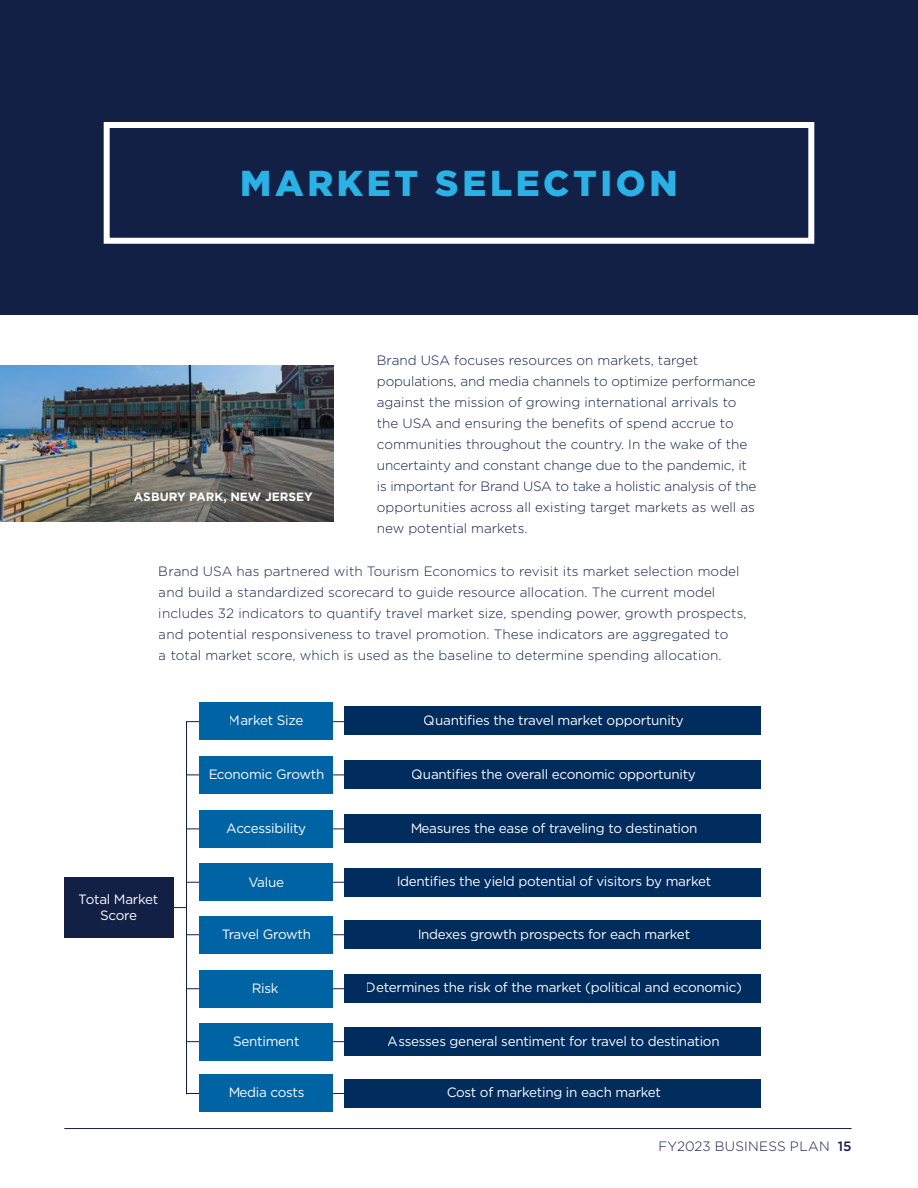
<style>
.page{position:relative;width:918px;height:1188px;background:#fff}
.page>*{position:absolute;margin:0;border:0;box-sizing:border-box;transform-origin:0 0}
.Header_-_Align_Cente{font:900 36px "Gotham";letter-spacing:.1em;color:#2ab1e6}
.Body_Text_-_Align_Le{font:300 13.5px/21px "Gotham";color:#122046}
.t1{font:13.5px/16.2px "Gotham";letter-spacing:-.02em;color:#fff;text-align:center}
.Body_Text_-_Align_Le-2{font:300 13.5px "Gotham";letter-spacing:.02em;color:#122046}
.t2{font:13.5px "Gotham";letter-spacing:-.04em;color:#fff}
.t3{font:700 12px "Gotham";color:#fff}
.s1{font-weight:500}
</style>
<div class="page">
<img style="left:0;top:366px;width:333px;height:156px">
<hr style="left:129px;top:907px;width:58px;height:1px;background:#122046">
<svg style="left:186px;top:721px;width:207px;height:374px"></svg>
<hr style="left:186px;top:775px;width:171px;height:1px;background:#122046">
<hr style="left:186px;top:829px;width:171px;height:1px;background:#122046">
<hr style="left:186px;top:882px;width:171px;height:1px;background:#122046">
<hr style="left:186px;top:934px;width:171px;height:1px;background:#122046">
<hr style="left:186px;top:988px;width:171px;height:1px;background:#122046">
<hr style="left:186px;top:1041px;width:171px;height:1px;background:#122046">
<hr style="left:186px;top:1093px;width:177px;height:1px;background:#122046">
<div style="left:345px;top:707px;width:416px;height:28px;background:#002c5e"></div>
<div style="left:345px;top:815px;width:416px;height:28px;background:#002c5e"></div>
<div style="left:345px;top:868px;width:416px;height:28px;background:#002c5e"></div>
<div style="left:345px;top:921px;width:416px;height:28px;background:#002c5e"></div>
<div style="left:345px;top:975px;width:416px;height:28px;background:#002c5e"></div>
<div style="left:345px;top:1028px;width:416px;height:28px;background:#002c5e"></div>
<div style="left:345px;top:1079px;width:416px;height:29px;background:#002c5e"></div>
<div style="left:345px;top:761px;width:416px;height:28px;background:#002c5e"></div>
<div style="left:199px;top:702px;width:133px;height:38px;background:#0063a4"></div>
<div style="left:199px;top:756px;width:133px;height:38px;background:#0063a4"></div>
<div style="left:199px;top:810px;width:133px;height:38px;background:#0063a4"></div>
<div style="left:199px;top:863px;width:133px;height:38px;background:#0063a4"></div>
<div style="left:199px;top:916px;width:133px;height:38px;background:#0063a4"></div>
<div style="left:199px;top:970px;width:133px;height:38px;background:#0063a4"></div>
<div style="left:199px;top:1023px;width:133px;height:38px;background:#0063a4"></div>
<div style="left:199px;top:1075px;width:133px;height:37px;background:#0063a4"></div>
<div style="left:64px;top:877px;width:110px;height:60px;background:#122046"></div>
<hr style="left:64px;top:1128px;width:788px;height:1px;background:#122046">
<div style="left:0;top:0;width:918px;height:314px;background:#122046"></div>
<div style="left:104px;top:122px;width:710px;height:122px;border:6px solid #fff"></div>
<p class="Header_-_Align_Cente" style="left:240px;top:158px;width:439px">MARKET SELECTION</p>
<p class="Body_Text_-_Align_Le" style="left:377px;top:349px;width:381px">Brand USA focuses resources on markets, target populations, and media channels to optimize performance against the mission of growing international arrivals to the USA and ensuring the benefits of spend accrue to communities throughout the country. In the wake of the uncertainty and constant change due to the pandemic, it is important for Brand USA to take a holistic analysis of the opportunities across all existing target markets as well as new potential markets.</p>
<p class="Body_Text_-_Align_Le" style="left:159px;top:560px;width:589px">Brand USA has partnered with Tourism Economics to revisit its market selection model and build a standardized scorecard to guide resource allocation. The current model includes 32 indicators to quantify travel market size, spending power, growth prospects, and potential responsiveness to travel promotion. These indicators are aggregated to<br>a total market score, which is used as the baseline to determine spending allocation.</p>
<p class="t3" style="left:134px;top:489px;width:180px">ASBURY PARK, NEW JERSEY</p>
<p class="t1" style="left:79px;top:891px;width:81px">Total Market<br>Score</p>
<p class="t1" style="left:229px;top:712px;width:76px">Market Size</p>
<p class="t1" style="left:424px;top:711px;width:261px">Quantifies the travel market opportunity</p>
<p class="t1" style="left:208px;top:765px;width:118px">Economic Growth</p>
<p class="t1" style="left:412px;top:766px;width:286px">Quantifies the overall economic opportunity</p>
<p class="t1" style="left:226px;top:819px;width:82px">Accessibility</p>
<p class="t1" style="left:410px;top:820px;width:289px">Measures the ease of traveling to destination</p>
<p class="t1" style="left:248px;top:873px;width:37px">Value</p>
<p class="t1" style="left:396px;top:873px;width:316px">Identifies the yield potential of visitors by market</p>
<p class="t2" style="left:221px;top:925px;width:91px">Travel Growth</p>
<p class="t1" style="left:418px;top:925px;width:274px">Indexes growth prospects for each market</p>
<p class="t1" style="left:252px;top:979px;width:28px">Risk</p>
<p class="t1" style="left:366px;top:979px;width:378px">Determines the risk of the market (political and economic)</p>
<p class="t1" style="left:233px;top:1032px;width:68px">Sentiment</p>
<p class="t1" style="left:228px;top:1084px;width:78px">Media costs</p>
<p class="t1" style="left:388px;top:1033px;width:333px">Assesses general sentiment for travel to destination</p>
<p class="t1" style="left:447px;top:1084px;width:216px">Cost of marketing in each market</p>
<p class="Body_Text_-_Align_Le-2" style="left:659px;top:1138px;width:194px">FY2023 BUSINESS PLAN <span class="s1">15</span></p>
</div>
